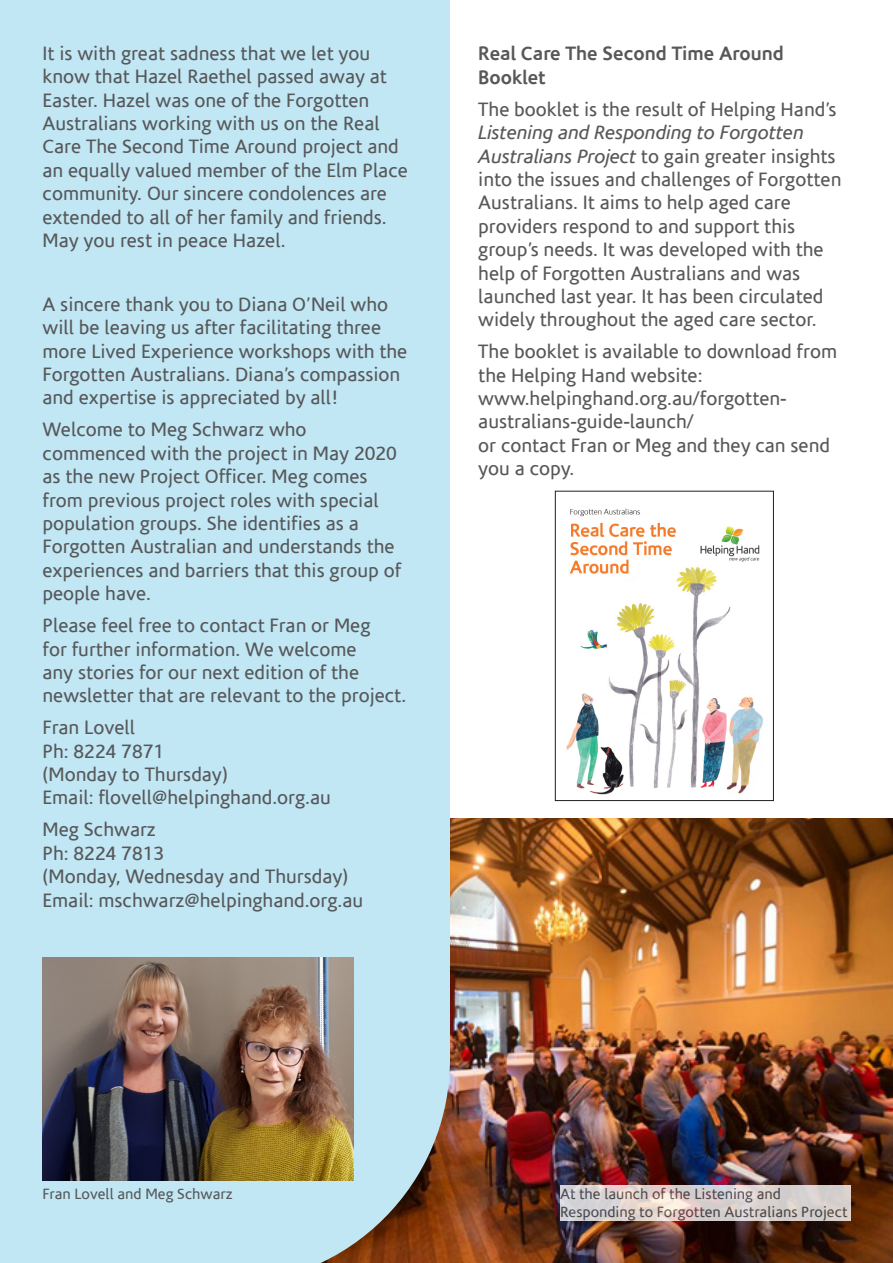
<style>
.page{position:relative;width:893px;height:1263px;background:#fff}
.page>*{position:absolute;margin:0;border:0;box-sizing:border-box;transform-origin:0 0}
.t1{font:19.5px/23.4px "Corisande";color:#57585a}
.t2{font:700 19.5px/23.4px "Corisande";color:#57585a}
.t3{font:15px/18px "Corisande";color:#57585a}
.s1{font-style:italic}
</style>
<div class="page">
<img style="left:450px;top:819px;width:443px;height:444px">
<div style="left:0;top:0;width:450px;height:1263px;background:#c1e7f5"></div>
<img style="left:43px;top:957px;width:311px;height:223px">
<img style="left:566px;top:508px;width:197px;height:287px">
<div style="left:555px;top:491px;width:219px;height:310px;border:1px solid #231f20"></div>
<svg style="left:560px;top:1185px;width:290px;height:35px;background:#dcd3d2"></svg>
<p class="t1" style="left:43px;top:42px;width:367px">It is with great sadness that we let you know that Hazel Raethel passed away at Easter. Hazel was one of the Forgotten Australians working with us on the Real Care The Second Time Around project and an equally valued member of the Elm Place community. Our sincere condolences are extended to all of her family and friends.<br>May you rest in peace Hazel.</p>
<p class="t1" style="left:43px;top:293px;width:366px">A sincere thank you to Diana O’Neil who will be leaving us after facilitating three more Lived Experience workshops with the Forgotten Australians. Diana’s compassion and expertise is appreciated by all!</p>
<p class="t1" style="left:43px;top:418px;width:360px">Welcome to Meg Schwarz who commenced with the project in May 2020 as the new Project Officer. Meg comes from previous project roles with special population groups. She identifies as a Forgotten Australian and understands the experiences and barriers that this group of people have.</p>
<p class="t1" style="left:43px;top:614px;width:365px">Please feel free to contact Fran or Meg<br>for further information. We welcome<br>any stories for our next edition of the newsletter that are relevant to the project.</p>
<p class="t1" style="left:43px;top:716px;width:290px">Fran Lovell<br>Ph: 8224 7871<br>(Monday to Thursday)<br>Email: flovell@helpinghand.org.au</p>
<p class="t1" style="left:43px;top:818px;width:322px">Meg Schwarz<br>Ph: 8224 7813<br>(Monday, Wednesday and Thursday)<br>Email: mschwarz@helpinghand.org.au</p>
<p class="t2" style="left:478px;top:42px;width:307px">Real Care The Second Time Around<br>Booklet</p>
<p class="t1" style="left:478px;top:98px;width:365px">The booklet is the result of Helping Hand’s <span class="s1">Listening and Responding to Forgotten Australians Project</span> to gain greater insights into the issues and challenges of Forgotten Australians. It aims to help aged care providers respond to and support this group’s needs. It was developed with the help of Forgotten Australians and was launched last year. It has been circulated widely throughout the aged care sector.</p>
<p class="t1" style="left:478px;top:340px;width:360px">The booklet is available to download from the Helping Hand website: www.helpinghand.org.au/forgotten&shy;australians-guide-launch/<br>or contact Fran or Meg and they can send you a copy.</p>
<p class="t3" style="left:43px;top:1185px;width:192px">Fran Lovell and Meg Schwarz</p>
<p class="t3" style="left:560px;top:1185px;width:289px">At the launch of the Listening and<br>Responding to Forgotten Australians Project</p>
</div>
